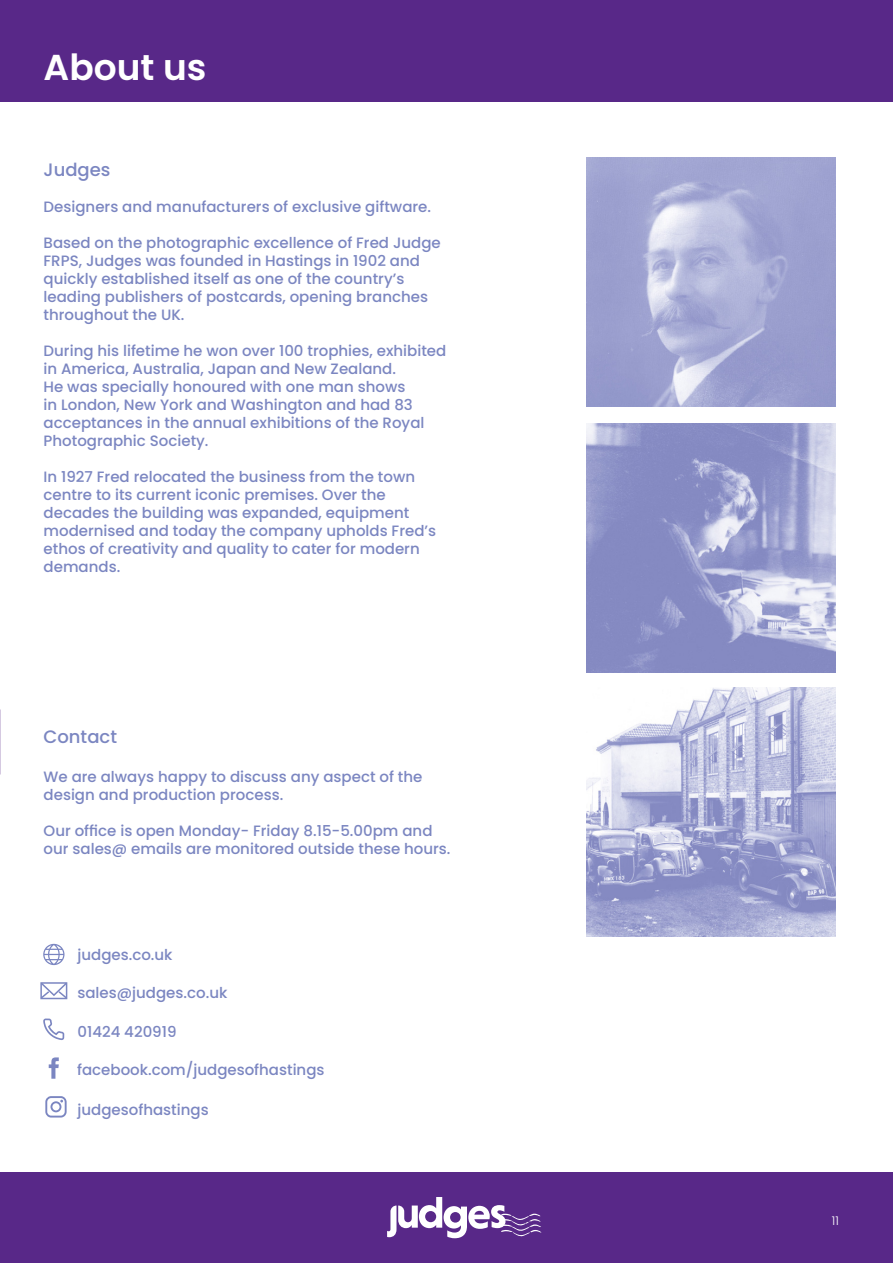
<style>
.page{position:relative;width:893px;height:1263px;background:#fff}
.page>*{position:absolute;margin:0;border:0;box-sizing:border-box;transform-origin:0 0}
.t1{font:600 36px "Poppins";color:#fff}
.t2{font:500 18px "Poppins";color:#7b86c1}
.t3{font:500 15px/18px "Poppins";color:#7b86c1}
.t4{font:300 12px "Poppins";color:#fff}
</style>
<div class="page">
<div style="left:0;top:1172px;width:893px;height:91px;background:#582888"></div>
<svg style="left:387px;top:1197px;width:154px;height:41px"></svg>
<div style="left:0;top:0;width:893px;height:102px;background:#582888"></div>
<svg style="left:49px;top:1057px;width:10px;height:22px"></svg>
<svg style="left:40px;top:982px;width:28px;height:18px"></svg>
<svg style="left:43px;top:1018px;width:21px;height:22px"></svg>
<svg style="left:43px;top:944px;width:21px;height:21px"></svg>
<svg style="left:45px;top:1096px;width:22px;height:21px"></svg>
<img style="left:586px;top:157px;width:249px;height:250px">
<img style="left:586px;top:423px;width:249px;height:250px">
<img style="left:586px;top:687px;width:249px;height:249px">
<p class="t1" style="left:44px;top:47px;width:164px">About us</p>
<p class="t2" style="left:44px;top:159px;width:68px">Judges</p>
<p class="t3" style="left:44px;top:198px;width:389px">Designers and manufacturers of exclusive giftware.</p>
<p class="t3" style="left:44px;top:234px;width:399px">Based on the photographic excellence of Fred Judge FRPS, Judges was founded in Hastings in 1902 and quickly established itself as one of the country’s leading publishers of postcards, opening branches throughout the UK.</p>
<p class="t3" style="left:44px;top:342px;width:404px">During his lifetime he won over 100 trophies, exhibited in America, Australia, Japan and New Zealand.<br>He was specially honoured with one man shows<br>in London, New York and Washington and had 83 acceptances in the annual exhibitions of the Royal Photographic Society.</p>
<p class="t3" style="left:44px;top:468px;width:394px">In 1927 Fred relocated the business from the town centre to its current iconic premises. Over the decades the building was expanded, equipment modernised and today the company upholds Fred’s ethos of creativity and quality to cater for modern demands.</p>
<p class="t2" style="left:44px;top:726px;width:75px">Contact</p>
<p class="t3" style="left:44px;top:768px;width:380px">We are always happy to discuss any aspect of the design and production process.</p>
<p class="t3" style="left:44px;top:822px;width:408px">Our office is open Monday- Friday 8.15-5.00pm and our sales@ emails are monitored outside these hours.</p>
<p class="t3" style="left:77px;top:945px;width:97px">judges.co.uk</p>
<p class="t3" style="left:77px;top:983px;width:151px">sales@judges.co.uk</p>
<p class="t3" style="left:77px;top:1023px;width:101px">01424 420919</p>
<p class="t3" style="left:77px;top:1061px;width:249px">facebook.com/judgesofhastings</p>
<p class="t3" style="left:77px;top:1100px;width:133px">judgesofhastings</p>
<p class="t4" style="left:832px;top:1214px;width:9px">11</p>
</div>
